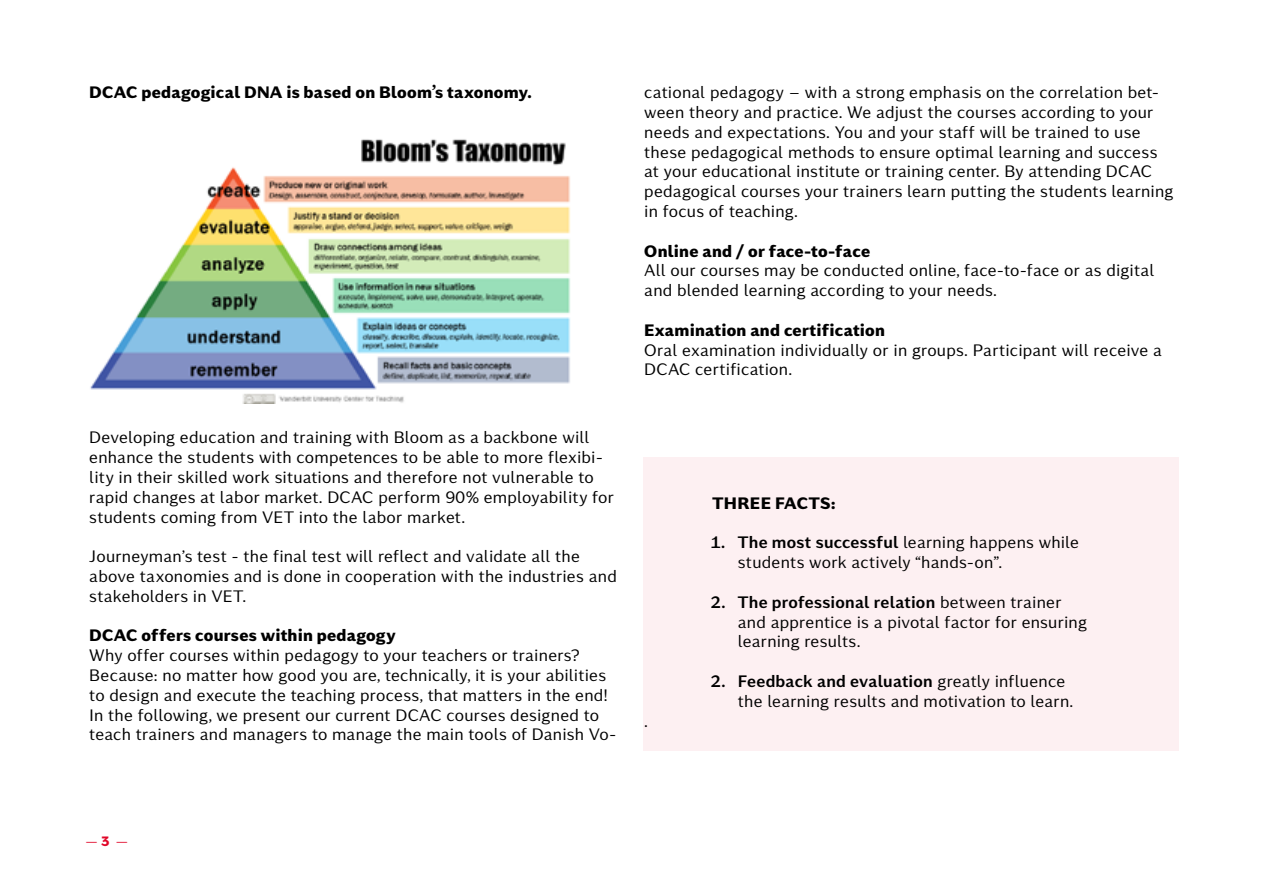
<style>
.page{position:relative;width:1263px;height:893px;background:#fff}
.page>*{position:absolute;margin:0;border:0;box-sizing:border-box;transform-origin:0 0}
.t1{font:16.5px/19.8px "Kontrapunkt Miki";letter-spacing:.01em;color:#000}
.t2{font:800 16.5px "Kontrapunkt Miki";letter-spacing:.015em;color:#000}
.t3{font:13.5px "Kontrapunkt Miki";color:#e10729}
.s1{font-weight:700}
.s2{font-weight:800}
</style>
<div class="page">
<div style="left:644px;top:457px;width:534px;height:294px;background:#fdf0f2"></div>
<img style="left:90px;top:139px;width:480px;height:265px">
<p class="t2" style="left:89px;top:82px;width:444px">DCAC pedagogical DNA is based on Bloom’s taxonomy.</p>
<p class="t1" style="left:89px;top:428px;width:526px">Developing education and training with Bloom as a backbone will enhance the students with competences to be able to more flexibi&shy;lity in their skilled work situations and therefore not vulnerable to rapid changes at labor market. DCAC perform 90% employability for students coming from VET into the labor market.</p>
<p class="t1" style="left:89px;top:547px;width:529px">Journeyman’s test - the final test will reflect and validate all the above taxonomies and is done in cooperation with the industries and stakeholders in VET.</p>
<p class="t2" style="left:89px;top:625px;width:308px">DCAC offers courses within pedagogy</p>
<p class="t1" style="left:89px;top:646px;width:520px">Why offer courses within pedagogy to your teachers or trainers?<br>Because: no matter how good you are, technically, it is your abilities to design and execute the teaching process, that matters in the end!</p>
<p class="t1" style="left:89px;top:705px;width:529px">In the following, we present our current DCAC courses designed to teach trainers and managers to manage the main tools of Danish Vo-</p>
<p class="t1" style="left:644px;top:83px;width:531px">cational pedagogy – with a strong emphasis on the correlation bet&shy;ween theory and practice. We adjust the courses according to your needs and expectations. You and your staff will be trained to use these pedagogical methods to ensure optimal learning and success at your educational institute or training center. By attending DCAC pedagogical courses your trainers learn putting the students learning in focus of teaching.</p>
<p class="t2" style="left:644px;top:240px;width:227px">Online and / or face-to-face</p>
<p class="t1" style="left:644px;top:261px;width:512px">All our courses may be conducted online, face-to-face or as digital and blended learning according to your needs.</p>
<p class="t2" style="left:644px;top:319px;width:242px">Examination and certification</p>
<p class="t1" style="left:644px;top:340px;width:519px">Oral examination individually or in groups. Participant will receive a<br>DCAC certification.</p>
<p class="t1" style="left:644px;top:711px;width:5px">.</p>
<p class="t2" style="left:712px;top:492px;width:125px">THREE FACTS:</p>
<p class="t1" style="left:738px;top:533px;width:343px;text-indent:-27px"><span class="s1">1. The most successful</span> learning happens while students work actively “hands-on”.</p>
<p class="t1" style="left:738px;top:592px;width:351px;text-indent:-27px"><span class="s1">2. The professional relation</span> between trainer and apprentice is a pivotal factor for ensuring learning results.</p>
<p class="t1" style="left:738px;top:671px;width:337px;text-indent:-27px"><span class="s1">2. Feedback and evaluation</span> greatly influence the learning results and motivation to learn.</p>
<p class="t3" style="left:85px;top:833px;width:45px">— <span class="s2">3</span> —</p>
</div>
